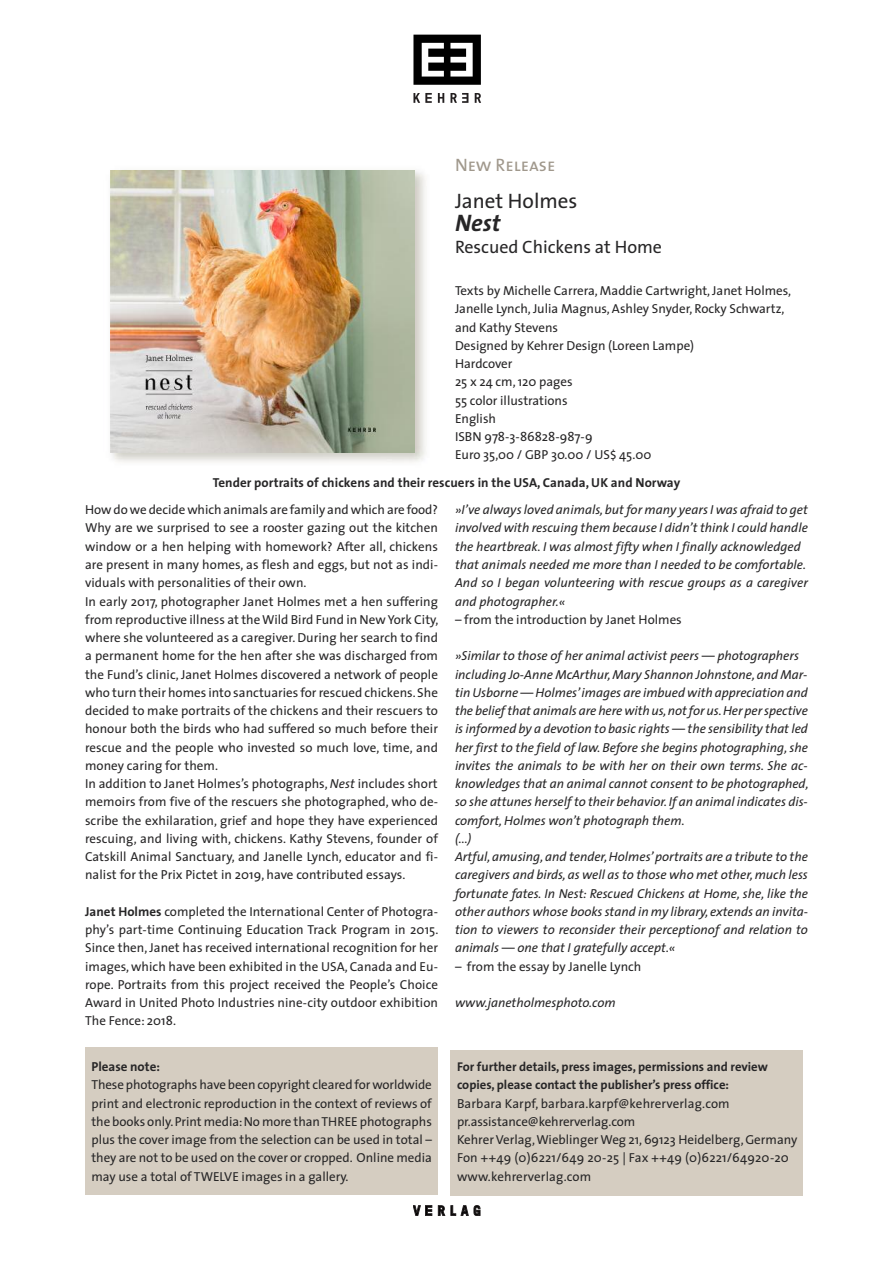
<style>
.page{position:relative;width:893px;height:1263px;background:#fff}
.page>*{position:absolute;margin:0;border:0;box-sizing:border-box;transform-origin:0 0}
.t1{font:italic 700 24px "The Sans";color:#272627}
.t2{font:21px "The Sans";color:#272627}
.t3{font:18px "The Sans";color:#272627}
.t4{font:18px "The Sans Caps";color:#a0988c}
.t5{font:13.05px/18.3px "The Sans";letter-spacing:.005em;color:#272627}
.t6{font:italic 13.05px/18.3px "The Sans";color:#272627}
.t7{font:700 13.05px "The Sans";letter-spacing:.005em;color:#272627}
.t8{font:700 12.75px/18.3px "The Sans";color:#272627}
.s1{font-style:italic}
.s2{font-weight:700}
.s3{font-style:normal}
</style>
<div class="page">
<svg style="left:475px;top:93px;width:6px;height:10px"></svg>
<svg style="left:413px;top:93px;width:19px;height:10px"></svg>
<svg style="left:438px;top:93px;width:6px;height:10px"></svg>
<svg style="left:450px;top:93px;width:18px;height:10px"></svg>
<svg style="left:413px;top:35px;width:68px;height:50px"></svg>
<svg style="left:438px;top:1205px;width:7px;height:11px"></svg>
<svg style="left:451px;top:1205px;width:29px;height:11px"></svg>
<svg style="left:413px;top:1205px;width:19px;height:11px"></svg>
<div style="left:85px;top:1047px;width:353px;height:148px;background:#d5cdc1"></div>
<img style="left:110px;top:170px;width:316px;height:292px">
<img style="left:111px;top:171px;width:304px;height:281px">
<div style="left:450px;top:1050px;width:353px;height:146px;background:#d5cdc1"></div>
<h3 class="t4" style="left:455px;top:159px;width:102px">New Release</h3>
<h2 class="t2" style="left:455px;top:193px;width:124px">Janet Holmes</h2>
<h1 class="t1" style="left:455px;top:213px;width:47px">Nest</h1>
<h3 class="t3" style="left:455px;top:240px;width:209px">Rescued Chickens at Home</h3>
<p class="t5" style="left:455px;top:283px;width:338px">Texts by Michelle Carrera, Maddie Cartwright, Janet Holmes,<br>Janelle Lynch, Julia Magnus, Ashley Snyder, Rocky Schwartz, and Kathy Stevens<br>Designed by Kehrer Design (Loreen Lampe)<br>Hardcover<br>25 x 24 cm, 120 pages<br>55 color illustrations<br>English<br>ISBN 978-3-86828-987-9<br>Euro 35,00 / GBP 30.00 / US$ 45.00</p>
<p class="t7" style="left:213px;top:477px;width:469px">Tender portraits of chickens and their rescuers in the USA, Canada, UK and Norway</p>
<p class="t5" style="left:85px;top:502px;width:355px">How do we decide which animals are family and which are food?<br>Why are we surprised to see a rooster gazing out the kitchen window or a hen helping with homework? After all, chickens are present in many homes, as flesh and eggs, but not as indi&shy;viduals with personalities of their own.<br>In early 2017, photographer Janet Holmes met a hen suffering from reproductive illness at theWild Bird Fund in NewYork City, where she volunteered as a caregiver.During her search to find a permanent home for the hen after she was discharged from the Fund’s clinic, Janet Holmes discovered a network of people who turn their homes into sanctuaries for rescued chickens.She decided to make portraits of the chickens and their rescuers to honour both the birds who had suffered so much before their rescue and the people who invested so much love, time, and money caring for them.<br>In addition to Janet Holmes’s photographs, <span class="s1">Nest</span> includes short memoirs from five of the rescuers she photographed, who de&shy;scribe the exhilaration, grief and hope they have experienced rescuing, and living with, chickens. Kathy Stevens, founder of Catskill Animal Sanctuary, and Janelle Lynch, educator and fi&shy;nalist for the Prix Pictet in 2019, have contributed essays.</p>
<p class="t5" style="left:85px;top:903px;width:355px;text-align:justify"><span class="s2">Janet Holmes</span> completed the International Center of Photogra&shy;phy’s part-time Continuing Education Track Program in 2015.<br>Since then,Janet has received international recognition for her images,which have been exhibited in the USA, Canada and Eu&shy;rope. Portraits from this project received the People’s Choice Award in United Photo Industries nine-city outdoor exhibition The Fence: 2018.</p>
<p class="t6" style="left:455px;top:502px;width:354px">»I’ve always loved animals,but for many years I was afraid to get involved with rescuing them because I didn’t think I could handle the heartbreak. I was almost fifty when I finally acknowledged that animals needed me more than I needed to be comfortable.<br>And so I began volunteering with rescue groups as a caregiver and photographer.«</p>
<p class="t5" style="left:455px;top:611px;width:228px"><span class="s1">–</span> from the introduction by Janet Holmes</p>
<p class="t6" style="left:455px;top:648px;width:355px">»Similar to those of her animal activist peers — photographers including Jo-Anne McArthur,Mary Shannon Johnstone,and Mar&shy;tin Usborne — Holmes’images are imbued with appreciation and the beliefthat animals are herewith us,notfor us.Her perspective is informed by a devotion to basic rights — the sensibility that led her first to the field of law. Before she begins photographing, she invites the animals to be with her on their own terms. She ac&shy;knowledges that an animal cannot consent to be photographed, so she attunes herself to their behavior. If an animal indicates dis&shy;comfort, Holmes won’t photograph them.<br>(...)<br>Artful,amusing,and tender,Holmes’portraits are a tribute to the caregivers and birds, as well as to those who met other,much less fortunate fates. In Nest: Rescued Chickens at Home, she, like the other authors whose books stand in my library, extends an invita&shy;tion to viewers to reconsider their perceptionof and relation to animals — one that I gratefully accept<span class="s3">.</span>«</p>
<p class="t5" style="left:455px;top:958px;width:188px">– from the essay by Janelle Lynch</p>
<p class="t6" style="left:455px;top:995px;width:162px">www.janetholmesphoto.com</p>
<p class="t7" style="left:91px;top:1061px;width:70px">Please note:</p>
<p class="t5" style="left:91px;top:1077px;width:342px;text-align:justify">These photographs have been copyright cleared forworldwide print and electronic reproduction in the context of reviews of the books only.Print media:No more thanTHREE photographs plus the cover image from the selection can be used in total – they are not to be used on the cover or cropped. Online media may use a total of TWELVE images in a gallery.</p>
<p class="t8" style="left:457px;top:1059px;width:312px">For further details, press images, permissions and review copies, please contact the publisher’s press office:</p>
<p class="t5" style="left:457px;top:1095px;width:342px">Barbara Karpf, barbara.karpf@kehrerverlag.com pr.assistance@kehrerverlag.com<br>Kehrer Verlag,WieblingerWeg 21,69123 Heidelberg,Germany Fon ++49 (0)6221/649 20-25 | Fax ++49 (0)6221/64920-20 www.kehrerverlag.com</p>
</div>
